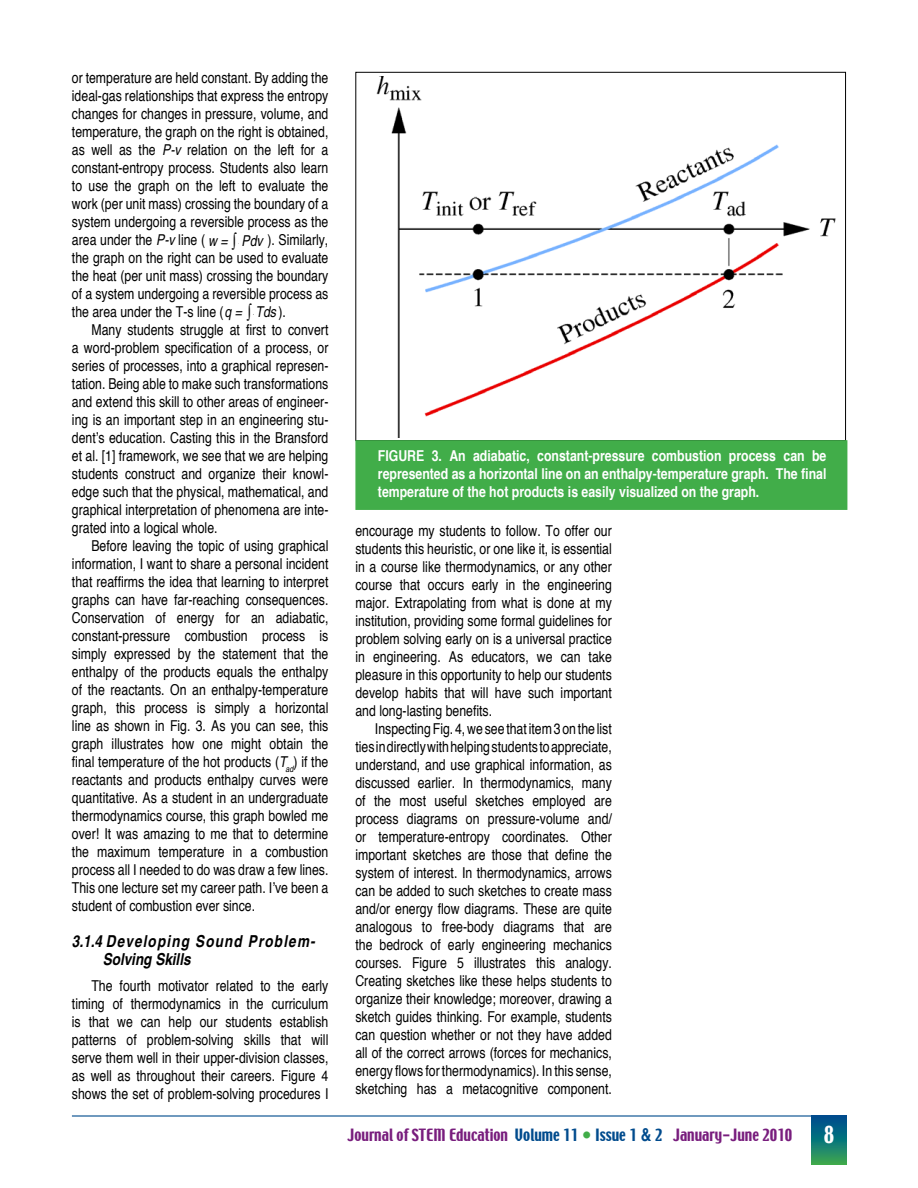
<style>
.page{position:relative;width:918px;height:1188px;background:#fff}
.page>*{position:absolute;margin:0;border:0;box-sizing:border-box;transform-origin:0 0}
.t1{font:21px "Techno";color:#fff}
.t2{font:italic 700 condensed 16.5px/18px "Helvetica";letter-spacing:.07em;color:#000}
.t3{font:condensed 15px/18px "Helvetica";color:#000;text-align:justify}
.t4{font:700 condensed 15px/18px "Helvetica";color:#fff;text-align:justify}
.t5{font:15px "Techno";color:#781d7d}
.t6{font:italic 11.4px "Times New Roman";color:#000}
.s1{font-style:italic}
.s2{color:#004b8d}
.s3{font-size:16.5px;color:#41ad49}
.s4{font-family:"Helvetica";font-weight:700;font-stretch:condensed;font-size:18px;color:#004b8d}
</style>
<div class="page">
<hr style="left:72px;top:1115px;width:774px;height:2px;background:#004b8d">
<svg style="left:811px;top:1117px;width:35px;height:47px;background:#127774"></svg>
<img style="left:376px;top:76px;width:460px;height:362px">
<div style="left:355px;top:440px;width:492px;height:70px;background:#41ad49;border:2px solid #41ad49"></div>
<p class="t3" style="left:72px;top:69px;width:258px">or temperature are held constant. By adding the ideal-gas relationships that express the entropy changes for changes in pressure, volume, and temperature, the graph on the right is obtained, as well as the <span class="s1">P-v</span> relation on the left for a constant-entropy process. Students also learn to use the graph on the left to evaluate the work (per unit mass) crossing the boundary of a system undergoing a reversible process as the area under the <span class="s1">P-v</span> line ( <span class="s1">w = Pdv</span> ). Similarly, the graph on the right can be used to evaluate the heat (per unit mass) crossing the boundary of a system undergoing a reversible process as the area under the T-s line (<span class="s1">q = Tds</span> ).</p>
<p class="t3" style="left:72px;top:321px;width:258px;text-indent:20px">Many students struggle at first to convert a word-problem specification of a process, or series of processes, into a graphical represen&shy;tation. Being able to make such transformations and extend this skill to other areas of engineer&shy;ing is an important step in an engineering stu&shy;dent’s education. Casting this in the Bransford et al. [1] framework, we see that we are helping students construct and organize their knowl&shy;edge such that the physical, mathematical, and graphical interpretation of phenomena are inte&shy;grated into a logical whole.</p>
<p class="t3" style="left:72px;top:537px;width:258px;text-indent:20px">Before leaving the topic of using graphical information, I want to share a personal incident that reaffirms the idea that learning to interpret graphs can have far-reaching consequences.<br>Conservation of energy for an adiabatic, constant-pressure combustion process is simply expressed by the statement that the enthalpy of the products equals the enthalpy of the reactants. On an enthalpy-temperature graph, this process is simply a horizontal line as shown in Fig. 3. As you can see, this graph illustrates how one might obtain the final temperature of the hot products (<span class="s1">T</span><sub>ad</sub>) if the reactants and products enthalpy curves were quantitative. As a student in an undergraduate thermodynamics course, this graph bowled me over! It was amazing to me that to determine the maximum temperature in a combustion process all I needed to do was draw a few lines.<br>This one lecture set my career path. I’ve been a student of combustion ever since.</p>
<p class="t2" style="left:103px;top:932px;width:213px;text-indent:-31px">3.1.4 Developing Sound Problem-<br>Solving Skills</p>
<p class="t3" style="left:72px;top:976px;width:258px;text-indent:20px">The fourth motivator related to the early timing of thermodynamics in the curriculum is that we can help our students establish patterns of problem-solving skills that will serve them well in their upper-division classes, as well as throughout their careers. Figure 4 shows the set of problem-solving procedures I</p>
<p class="t6" style="left:212px;top:232px;width:9px">w</p>
<p class="t6" style="left:239px;top:232px;width:19px">Pdv</p>
<p class="t6" style="left:227px;top:303px;width:9px">w</p>
<p class="t6" style="left:254px;top:303px;width:19px">Pdv</p>
<p class="t4" style="left:378px;top:447px;width:450px">FIGURE 3. An adiabatic, constant-pressure combustion process can be represented as a horizontal line on an enthalpy-temperature graph. The final temperature of the hot products is easily visualized on the graph.</p>
<p class="t3" style="left:355px;top:522px;width:258px">encourage my students to follow. To offer our students this heuristic, or one like it, is essential in a course like thermodynamics, or any other course that occurs early in the engineering major. Extrapolating from what is done at my institution, providing some formal guidelines for problem solving early on is a universal practice in engineering. As educators, we can take pleasure in this opportunity to help our students develop habits that will have such important and long-lasting benefits.</p>
<p class="t3" style="left:355px;top:720px;width:258px;text-indent:19px">Inspecting Fig. 4, we see that item 3 on the list ties in directly with helping students to appreciate, understand, and use graphical information, as discussed earlier. In thermodynamics, many of the most useful sketches employed are process diagrams on pressure-volume and/ or temperature-entropy coordinates. Other important sketches are those that define the system of interest. In thermodynamics, arrows can be added to such sketches to create mass and/or energy flow diagrams. These are quite analogous to free-body diagrams that are the bedrock of early engineering mechanics courses. Figure 5 illustrates this analogy.<br>Creating sketches like these helps students to organize their knowledge; moreover, drawing a sketch guides thinking. For example, students can question whether or not they have added all of the correct arrows (forces for mechanics, energy flows for thermodynamics). In this sense, sketching has a metacognitive component.</p>
<p class="t5" style="left:348px;top:1125px;width:446px">Journal of STEM Education <span class="s2">Volume 11</span> <span class="s3">•</span> <span class="s2">Issue 1</span> <span class="s4">&amp;</span> <span class="s2">2</span> January-June 2010</p>
<h1 class="t1" style="left:824px;top:1121px;width:12px">8</h1>
</div>
